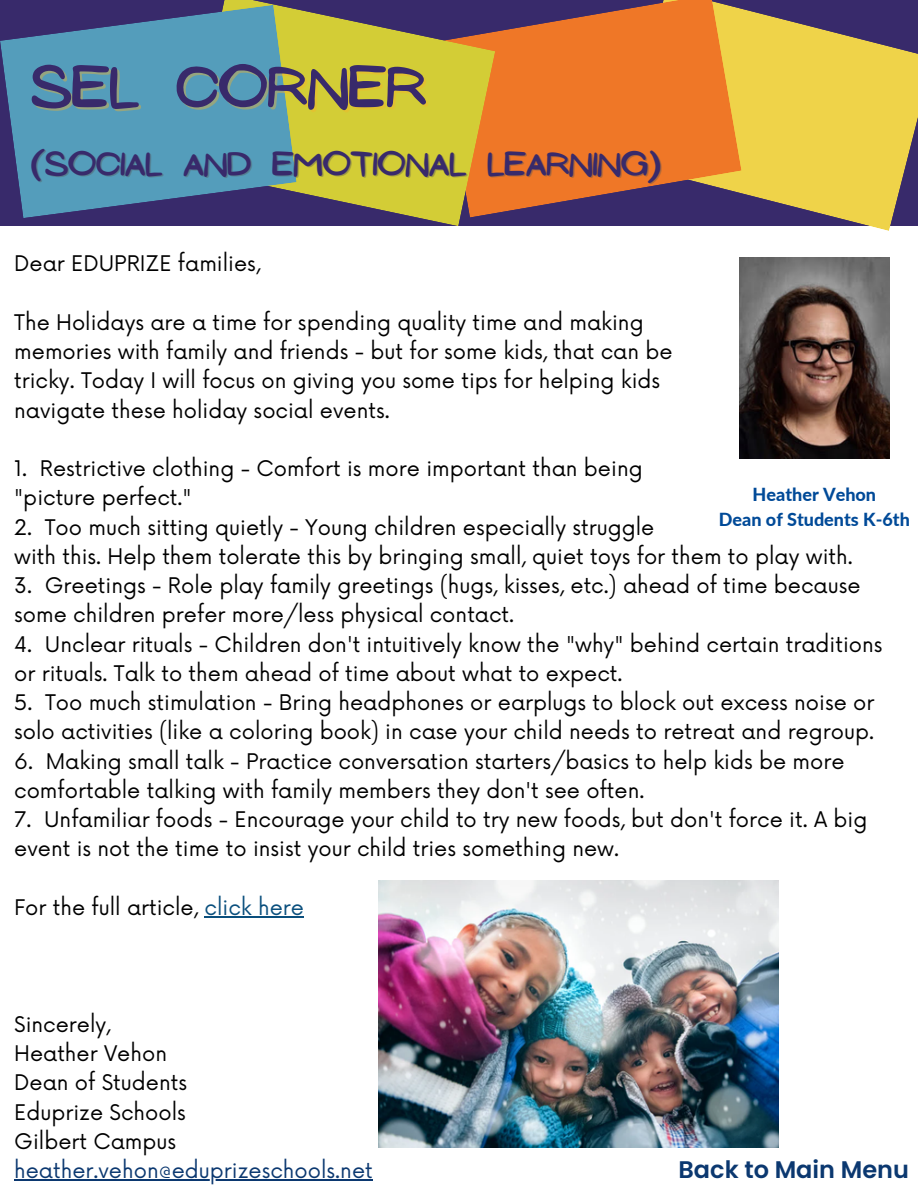
<style>
.page{position:relative;width:918px;height:1188px;background:#fff}
.page>*{position:absolute;margin:0;border:0;box-sizing:border-box;transform-origin:0 0}
.t1{font:52.5px "NF Ananias Bold";color:#382a6b}
.t2{font:30px "NF Ananias Bold";color:#382a6b}
.t3{font:600 24px "Poppins";color:#0b3870}
.t4{font:21px/29.2px "Now";color:#000}
.t5{font:21px "Now";color:#0b3870}
.t6{font:800 18px "Lato";color:#004a98}
.s1{color:#0a4f7d}
</style>
<div class="page">
<hr style="left:205px;top:916px;width:99px;height:1px;background:#0a4f7d">
<hr style="left:14px;top:1179px;width:359px;height:1px;background:#0b3870">
<svg style="left:622px;top:0;width:296px;height:231px;background:#c4ac57"></svg>
<svg style="left:495px;top:0;width:247px;height:218px;background:#d06d33"></svg>
<svg style="left:189px;top:0;width:306px;height:226px;background:#b4a240"></svg>
<svg style="left:0;top:5px;width:297px;height:213px;background:#5389a7"></svg>
<img style="left:739px;top:258px;width:151px;height:201px">
<img style="left:379px;top:880px;width:399px;height:267px">
<p class="t1" style="left:31px;top:58px;width:397px">SEL CORNER</p>
<p class="t2" style="left:31px;top:147px;width:631px">(SOCIAL AND EMOTIONAL LEARNING)</p>
<h1 class="t4" style="left:14px;top:250px;width:248px">Dear EDUPRIZE families,</h1>
<h2 class="t4" style="left:14px;top:309px;width:660px">The Holidays are a time for spending quality time and making memories with family and friends - but for some kids, that can be tricky. Today I will focus on giving you some tips for helping kids navigate these holiday social events.</h2>
<h4 class="t4" style="left:14px;top:455px;width:630px">1. Restrictive clothing - Comfort is more important than being "picture perfect."</h4>
<h4 class="t4" style="left:14px;top:514px;width:840px">2. Too much sitting quietly - Young children especially struggle<br>with this. Help them tolerate this by bringing small, quiet toys for them to play with.</h4>
<h4 class="t4" style="left:14px;top:572px;width:848px">3. Greetings - Role play family greetings (hugs, kisses, etc.) ahead of time because some children prefer more/less physical contact.</h4>
<h4 class="t4" style="left:14px;top:631px;width:870px">4. Unclear rituals - Children don't intuitively know the "why" behind certain traditions or rituals. Talk to them ahead of time about what to expect.</h4>
<h4 class="t4" style="left:14px;top:689px;width:862px">5. Too much stimulation - Bring headphones or earplugs to block out excess noise or solo activities (like a coloring book) in case your child needs to retreat and regroup.</h4>
<h4 class="t4" style="left:14px;top:748px;width:832px">6. Making small talk - Practice conversation starters/basics to help kids be more comfortable talking with family members they don't see often.</h4>
<h4 class="t4" style="left:14px;top:806px;width:855px">7. Unfamiliar foods - Encourage your child to try new foods, but don't force it. A big event is not the time to insist your child tries something new.</h4>
<h4 class="t4" style="left:14px;top:894px;width:291px">For the full article, <span class="s1">click here</span></h4>
<p class="t6" style="left:753px;top:483px;width:125px">Heather Vehon</p>
<h3 class="t6" style="left:719px;top:508px;width:192px">Dean of Students K-6th</h3>
<h4 class="t4" style="left:14px;top:1011px;width:174px">Sincerely,<br>Heather Vehon<br>Dean of Students<br>Eduprize Schools<br>Gilbert Campus</h4>
<h4 class="t5" style="left:14px;top:1159px;width:360px">heather.vehon@eduprizeschools.net</h4>
<p class="t3" style="left:679px;top:1153px;width:232px">Back to Main Menu</p>
</div>
